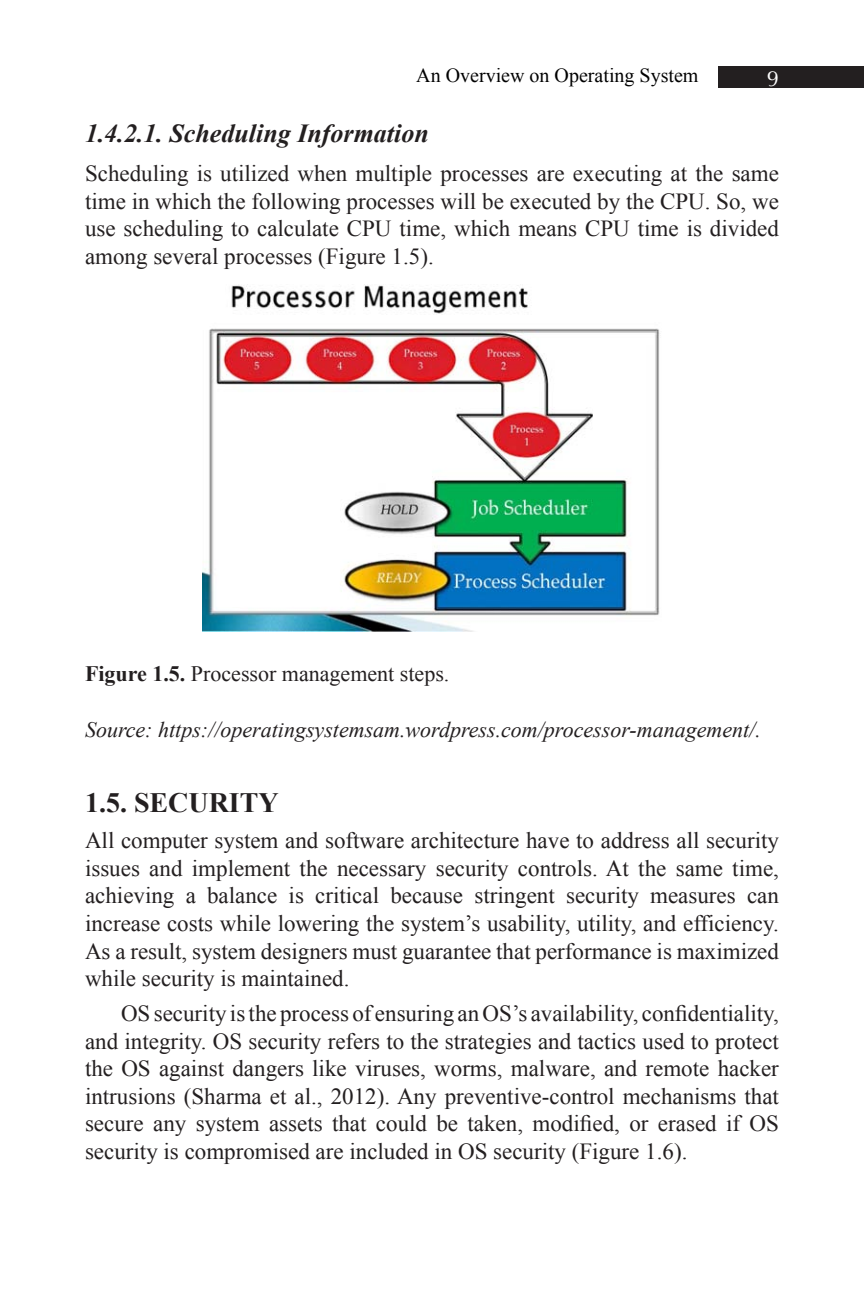
<style>
.page{position:relative;width:864px;height:1296px;background:#fff}
.page>*{position:absolute;margin:0;border:0;box-sizing:border-box;transform-origin:0 0}
.t1{font:700 28px "Times New Roman";color:#231f20}
.t2{font:italic 700 26px "Times New Roman";color:#231f20}
.t3{font:23px/27.6px "Times New Roman";color:#231f20;text-align:justify}
.t4{font:italic 22px "Times New Roman";color:#231f20}
.t5{font:22px "Times New Roman";color:#231f20}
.t6{font:22px "Optima";color:#fff}
.t7{font:20px "Times New Roman";color:#000}
.s1{font-weight:700}
</style>
<div class="page">
<div style="left:718px;top:66px;width:146px;height:22px;background:#231f20"></div>
<img style="left:202px;top:285px;width:458px;height:347px">
<p class="t7" style="left:416px;top:61px;width:284px">An Overview on Operating System</p>
<p class="t6" style="left:767px;top:66px;width:14px">9</p>
<p class="t2" style="left:85px;top:115px;width:345px">1.4.2.1. Scheduling Information</p>
<p class="t3" style="left:85px;top:159px;width:695px">Scheduling is utilized when multiple processes are executing at the same time in which the following processes will be executed by the CPU. So, we use scheduling to calculate CPU time, which means CPU time is divided among several processes (Figure 1.5).</p>
<p class="t5" style="left:85px;top:659px;width:366px"><span class="s1">Figure 1.5.</span> Processor management steps.</p>
<p class="t4" style="left:85px;top:714px;width:677px">Source: https://operatingsystemsam.wordpress.com/processor-management/.</p>
<p class="t1" style="left:85px;top:783px;width:195px">1.5. SECURITY</p>
<p class="t3" style="left:85px;top:826px;width:695px">All computer system and software architecture have to address all security issues and implement the necessary security controls. At the same time, achieving a balance is critical because stringent security measures can increase costs while lowering the system’s usability, utility, and efficiency.<br>As a result, system designers must guarantee that performance is maximized while security is maintained.</p>
<p class="t3" style="left:85px;top:999px;width:695px;text-indent:36px">OS security is the process of ensuring an OS’s availability, confidentiality, and integrity. OS security refers to the strategies and tactics used to protect the OS against dangers like viruses, worms, malware, and remote hacker intrusions (Sharma et al., 2012). Any preventive-control mechanisms that secure any system assets that could be taken, modified, or erased if OS security is compromised are included in OS security (Figure 1.6).</p>
</div>
